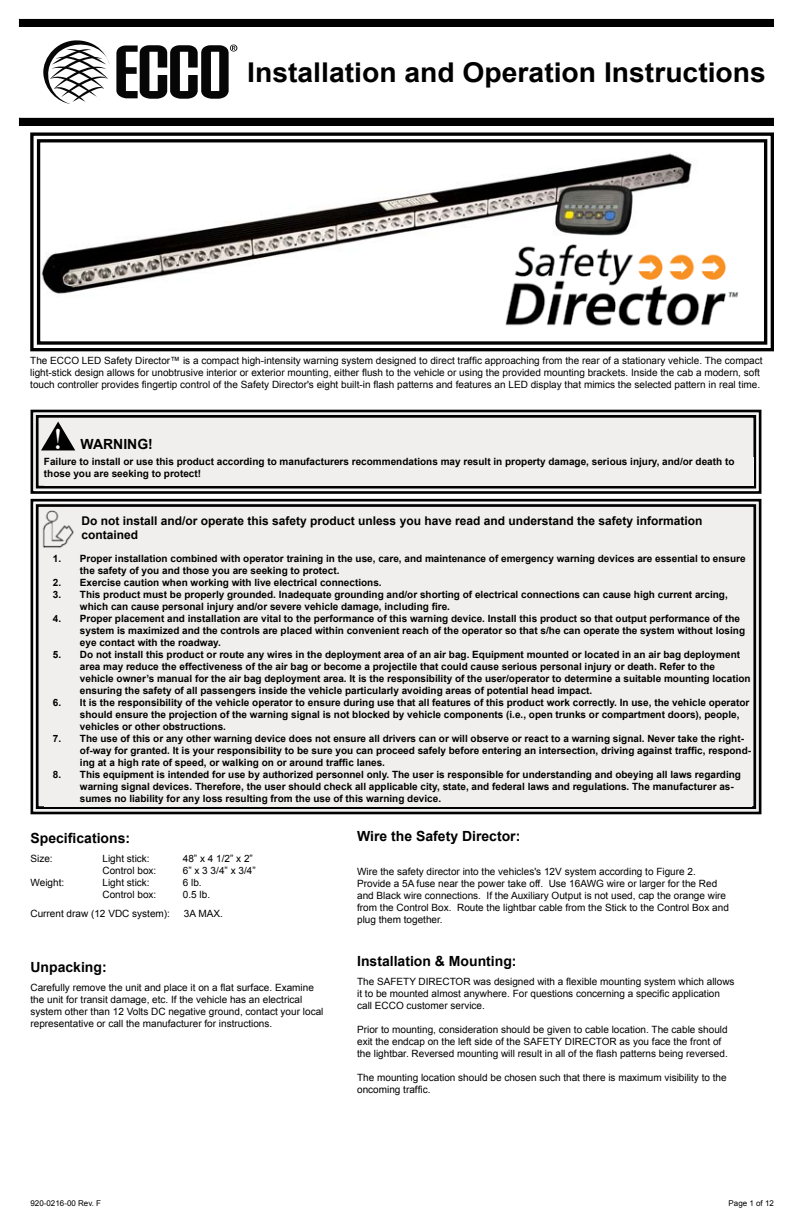
<style>
.page{position:relative;width:792px;height:1224px;background:#fff}
.page>*{position:absolute;margin:0;border:0;box-sizing:border-box;transform-origin:0 0}
.t1{font:700 27.2px "Arial";color:#000;scale:1.04 1}
.t2{font:700 14px "Arial";color:#000}
.t3{font:700 12px/14px "Arial";color:#000}
.t4{font:700 10px/12px "Arial";color:#000}
.t5{font:10px/12px "Arial";color:#000}
.t6{font:8px "Arial";color:#000}
.s1{font-family:"Bask Old Face";font-weight:400;font-size:30.2px;color:#fff}
</style>
<div class="page">
<div style="left:19px;top:118px;width:755px;height:7px;background:#000"></div>
<div style="left:19px;top:19px;width:755px;height:7px;background:#000"></div>
<svg style="left:116px;top:45px;width:121px;height:54px"></svg>
<svg style="left:43px;top:41px;width:67px;height:63px"></svg>
<svg style="left:30px;top:132px;width:744px;height:220px"></svg>
<div style="left:37px;top:139px;width:730px;height:206px;border:3px solid #000"></div>
<img style="left:504px;top:242px;width:245px;height:96px">
<svg style="left:30px;top:498px;width:732px;height:317px;background:#c1c0bf"></svg>
<div style="left:36px;top:504px;width:720px;height:305px;border:3px solid #000"></div>
<div style="left:44px;top:555px;width:707px;height:251px;background:#f1efee"></div>
<img style="left:39px;top:508px;width:36px;height:42px">
<div style="left:82px;top:516px;width:670px;height:27px;background:#f1efee"></div>
<svg style="left:30px;top:409px;width:732px;height:85px;background:#d2d1d0"></svg>
<div style="left:36px;top:415px;width:720px;height:73px;border:3px solid #000"></div>
<div style="left:44px;top:458px;width:709px;height:28px;background:#f1efee"></div>
<svg style="left:41px;top:422px;width:34px;height:28px"></svg>
<h1 class="t1" style="left:247px;top:63px;width:500px">Installation and Operation Instructions</h1>
<p class="t5" style="left:30px;top:355px;width:734px">The ECCO LED Safety Director™ is a compact high-intensity warning system designed to direct traffic approaching from the rear of a stationary vehicle. The compact light-stick design allows for unobtrusive interior or exterior mounting, either flush to the vehicle or using the provided mounting brackets. Inside the cab a modern, soft touch controller provides fingertip control of the Safety Director's eight built-in flash patterns and features an LED display that mimics the selected pattern in real time.</p>
<h2 class="t2" style="left:54px;top:439px;width:100px"><span class="s1">!</span> WARNING!</h2>
<p class="t4" style="left:44px;top:456px;width:692px">Failure to install or use this product according to manufacturers recommendations may result in property damage, serious injury, and/or death to those you are seeking to protect!</p>
<p class="t3" style="left:82px;top:515px;width:622px">Do not install and/or operate this safety product unless you have read and understand the safety information contained</p>
<p class="t4" style="left:80px;top:553px;width:667px;text-indent:-27px">1. Proper installation combined with operator training in the use, care, and maintenance of emergency warning devices are essential to ensure the safety of you and those you are seeking to protect.</p>
<p class="t4" style="left:53px;top:577px;width:330px">2. Exercise caution when working with live electrical connections.</p>
<p class="t4" style="left:80px;top:589px;width:649px;text-indent:-27px">3. This product must be properly grounded. Inadequate grounding and/or shorting of electrical connections can cause high current arcing, which can cause personal injury and/or severe vehicle damage, including fire.</p>
<p class="t4" style="left:80px;top:613px;width:667px;text-indent:-27px">4. Proper placement and installation are vital to the performance of this warning device. Install this product so that output performance of the system is maximized and the controls are placed within convenient reach of the operator so that s/he can operate the system without losing eye contact with the roadway.</p>
<p class="t4" style="left:80px;top:649px;width:672px;text-indent:-27px">5. Do not install this product or route any wires in the deployment area of an air bag. Equipment mounted or located in an air bag deployment area may reduce the effectiveness of the air bag or become a projectile that could cause serious personal injury or death. Refer to the vehicle owner’s manual for the air bag deployment area. It is the responsibility of the user/operator to determine a suitable mounting location ensuring the safety of all passengers inside the vehicle particularly avoiding areas of potential head impact.</p>
<p class="t4" style="left:80px;top:697px;width:671px;text-indent:-27px">6. It is the responsibility of the vehicle operator to ensure during use that all features of this product work correctly. In use, the vehicle operator should ensure the projection of the warning signal is not blocked by vehicle components (i.e., open trunks or compartment doors), people, vehicles or other obstructions.</p>
<p class="t4" style="left:80px;top:733px;width:673px;text-indent:-27px">7. The use of this or any other warning device does not ensure all drivers can or will observe or react to a warning signal. Never take the right&shy;of-way for granted. It is your responsibility to be sure you can proceed safely before entering an intersection, driving against traffic, respond&shy;ing at a high rate of speed, or walking on or around traffic lanes.</p>
<p class="t4" style="left:80px;top:769px;width:663px;text-indent:-27px">8. This equipment is intended for use by authorized personnel only. The user is responsible for understanding and obeying all laws regarding warning signal devices. Therefore, the user should check all applicable city, state, and federal laws and regulations. The manufacturer as&shy;sumes no liability for any loss resulting from the use of this warning device.</p>
<h2 class="t2" style="left:31px;top:828px;width:101px">Specifications:</h2>
<p class="t5" style="left:31px;top:852px;width:24px">Size:</p>
<p class="t5" style="left:103px;top:852px;width:49px">Light stick:</p>
<p class="t5" style="left:183px;top:852px;width:72px">48” x 4 1/2” x 2”</p>
<p class="t5" style="left:103px;top:864px;width:55px">Control box:</p>
<p class="t5" style="left:183px;top:864px;width:74px">6” x 3 3/4” x 3/4”</p>
<p class="t5" style="left:31px;top:876px;width:35px">Weight:</p>
<p class="t5" style="left:103px;top:876px;width:49px">Light stick:</p>
<p class="t5" style="left:183px;top:876px;width:20px">6 lb.</p>
<p class="t5" style="left:103px;top:888px;width:55px">Control box:</p>
<p class="t5" style="left:183px;top:888px;width:29px">0.5 lb.</p>
<p class="t5" style="left:31px;top:907px;width:141px">Current draw (12 VDC system):</p>
<p class="t5" style="left:184px;top:907px;width:40px">3A MAX.</p>
<h2 class="t2" style="left:31px;top:957px;width:78px">Unpacking:</h2>
<p class="t5" style="left:31px;top:981px;width:294px">Carefully remove the unit and place it on a flat surface. Examine the unit for transit damage, etc. If the vehicle has an electrical system other than 12 Volts DC negative ground, contact your local representative or call the manufacturer for instructions.</p>
<h2 class="t2" style="left:357px;top:827px;width:165px">Wire the Safety Director:</h2>
<p class="t5" style="left:357px;top:866px;width:373px">Wire the safety director into the vehicles's 12V system according to Figure 2.<br>Provide a 5A fuse near the power take off. Use 16AWG wire or larger for the Red and Black wire connections. If the Auxiliary Output is not used, cap the orange wire from the Control Box. Route the lightbar cable from the Stick to the Control Box and plug them together.</p>
<h2 class="t2" style="left:357px;top:952px;width:161px">Installation &amp; Mounting:</h2>
<p class="t5" style="left:357px;top:975px;width:379px">The SAFETY DIRECTOR was designed with a flexible mounting system which allows it to be mounted almost anywhere. For questions concerning a specific application call ECCO customer service.</p>
<p class="t5" style="left:357px;top:1023px;width:372px">Prior to mounting, consideration should be given to cable location. The cable should exit the endcap on the left side of the SAFETY DIRECTOR as you face the front of the lightbar. Reversed mounting will result in all of the flash patterns being reversed.</p>
<p class="t5" style="left:357px;top:1071px;width:371px">The mounting location should be chosen such that there is maximum visibility to the oncoming traffic.</p>
<p class="t6" style="left:31px;top:1200px;width:72px">920-0216-00 Rev. F</p>
<p class="t6" style="left:729px;top:1200px;width:47px">Page 1 of 12</p>
</div>
